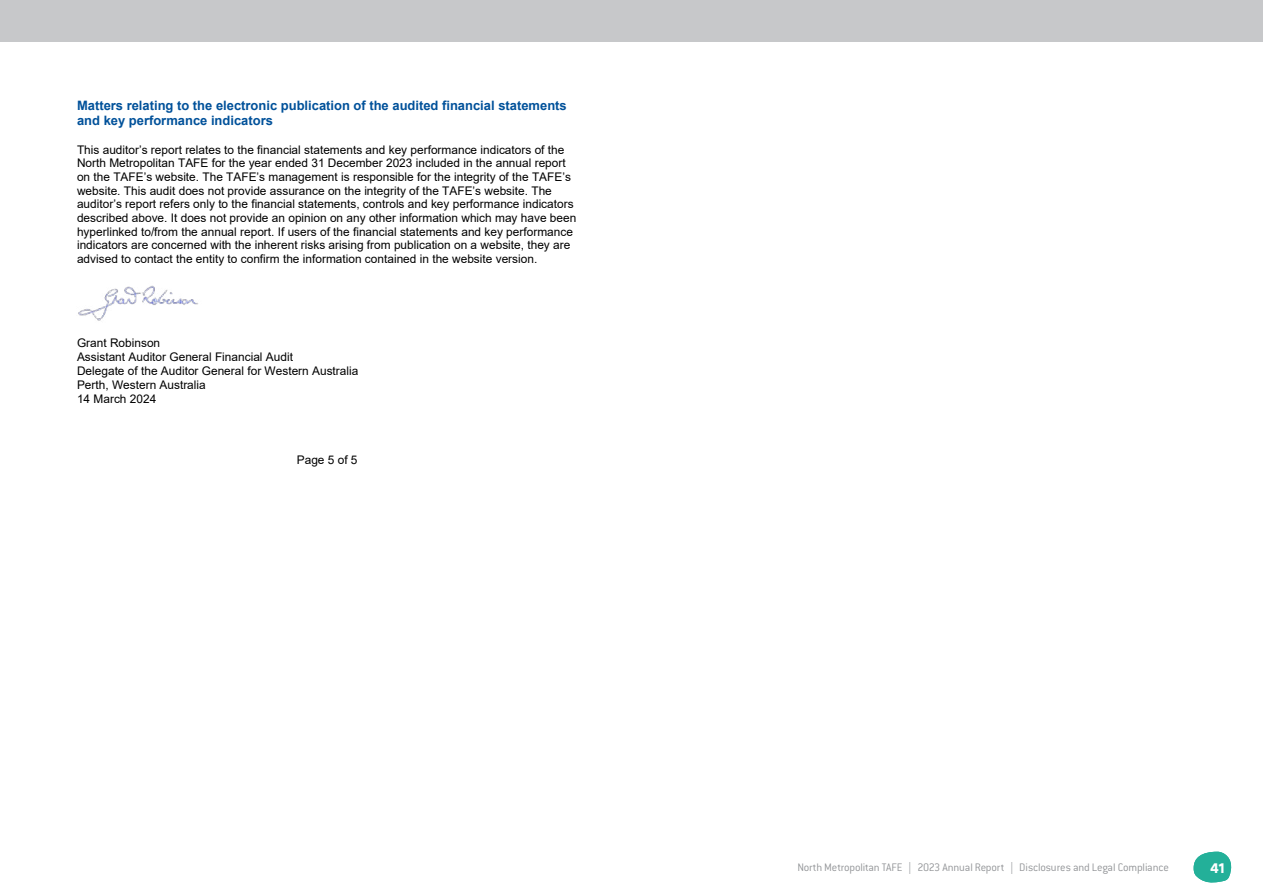
<style>
.page{position:relative;width:1263px;height:893px;background:#fff}
.page>*{position:absolute;margin:0;border:0;box-sizing:border-box;transform-origin:0 0}
.t1{font:700 15px "Klavika";color:#fff}
.t2{font:700 12.9px/14.9px "Arial";color:#00519a}
.t3{font:300 12px "Conduit ITC Std";letter-spacing:-.015em;color:#939598}
.t4{font:11.85px/13.6px "Arial";color:#000}
</style>
<div class="page">
<div style="left:0;top:0;width:1263px;height:41px;background:#c7c8ca"></div>
<img style="left:78px;top:285px;width:120px;height:36px">
<svg style="left:1193px;top:852px;width:39px;height:31px"></svg>
<p class="t2" style="left:77px;top:98px;width:491px">Matters relating to the electronic publication of the audited financial statements and key performance indicators</p>
<p class="t4" style="left:77px;top:143px;width:501px">This auditor’s report relates to the financial statements and key performance indicators of the North Metropolitan TAFE for the year ended 31 December 2023 included in the annual report on the TAFE’s website. The TAFE’s management is responsible for the integrity of the TAFE’s website. This audit does not provide assurance on the integrity of the TAFE’s website. The auditor’s report refers only to the financial statements, controls and key performance indicators described above. It does not provide an opinion on any other information which may have been hyperlinked to/from the annual report. If users of the financial statements and key performance indicators are concerned with the inherent risks arising from publication on a website, they are advised to contact the entity to confirm the information contained in the website version.</p>
<p class="t4" style="left:77px;top:336px;width:283px;line-height:14.1px">Grant Robinson<br>Assistant Auditor General Financial Audit<br>Delegate of the Auditor General for Western Australia<br>Perth, Western Australia<br>14 March 2024</p>
<p class="t4" style="left:297px;top:453px;width:62px">Page 5 of 5</p>
<p class="t3" style="left:797px;top:860px;width:373px">North Metropolitan TAFE | 2023 Annual Report | Disclosures and Legal Compliance</p>
<p class="t1" style="left:1210px;top:857px;width:15px">41</p>
</div>
